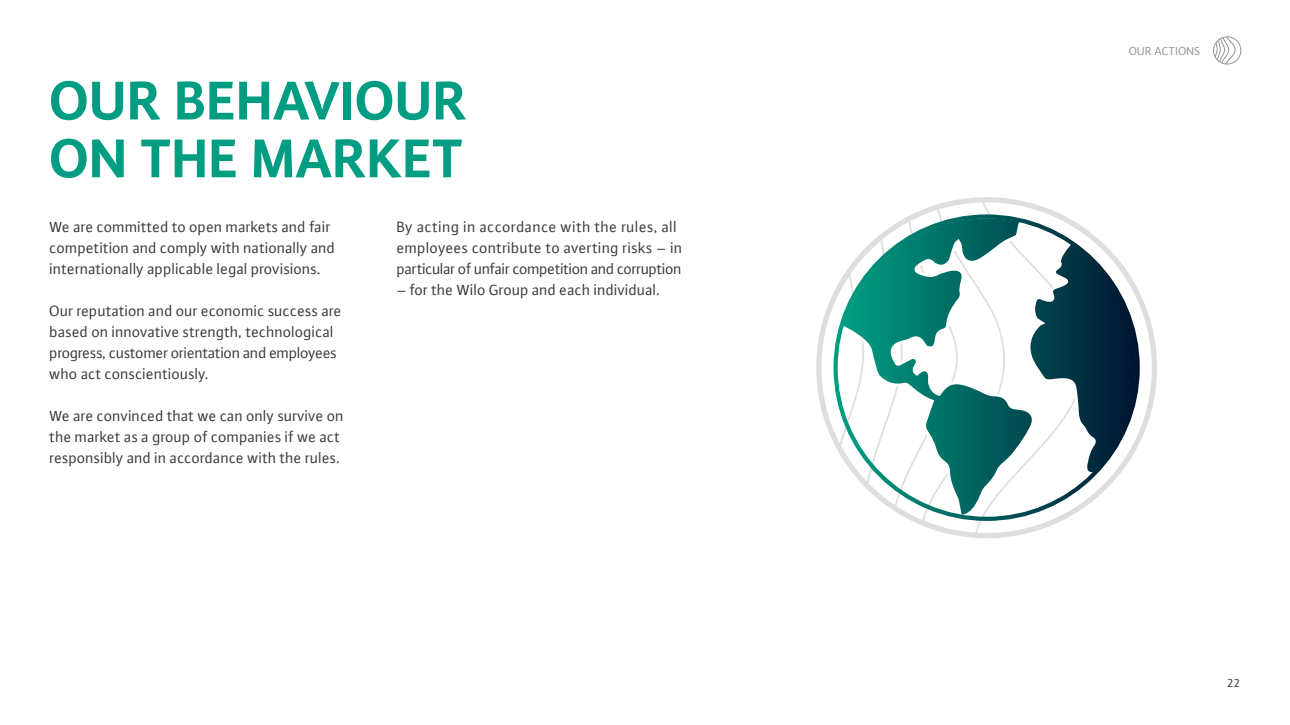
<style>
.page{position:relative;width:1290px;height:725px;background:#fff}
.page>*{position:absolute;margin:0;border:0;box-sizing:border-box;transform-origin:0 0}
.t1{font:700 57.75px/57.8px "WILO Plus FM";color:#009d82}
.t2{font:15.75px/21px "WILO Plus FM";color:#3b3b3a}
.t3{font:12.25px "WILO Plus FM";color:#949494}
.t4{font:12.25px "WILO Plus FM";color:#3b3b3a}
</style>
<div class="page">
<svg style="left:1004px;top:201px;width:56px;height:334px"></svg>
<svg style="left:829px;top:201px;width:161px;height:332px"></svg>
<svg style="left:838px;top:214px;width:300px;height:314px"></svg>
<svg style="left:1214px;top:37px;width:21px;height:27px"></svg>
<div style="left:1213px;top:36px;width:28px;height:28px;border:1px solid #949494;border-radius:50%"></div>
<h1 class="t1" style="left:50px;top:69px;width:419px">OUR BEHAVIOUR<br>ON THE MARKET</h1>
<p class="t2" style="left:50px;top:216px;width:287px">We are committed to open markets and fair competition and comply with nationally and internationally applicable legal provisions.</p>
<p class="t2" style="left:50px;top:300px;width:294px">Our reputation and our economic success are based on innovative strength, technological progress, customer orientation and employees who act conscientiously.</p>
<p class="t2" style="left:50px;top:405px;width:296px">We are convinced that we can only survive on the market as a group of companies if we act responsibly and in accordance with the rules.</p>
<p class="t2" style="left:397px;top:216px;width:287px">By acting in accordance with the rules, all employees contribute to averting risks – in particular of unfair competition and corruption</p>
<p class="t2" style="left:397px;top:279px;width:265px">– for the Wilo Group and each individual.</p>
<p class="t3" style="left:1129px;top:43px;width:73px">OUR ACTIONS</p>
<p class="t4" style="left:1227px;top:674px;width:15px">22</p>
</div>
